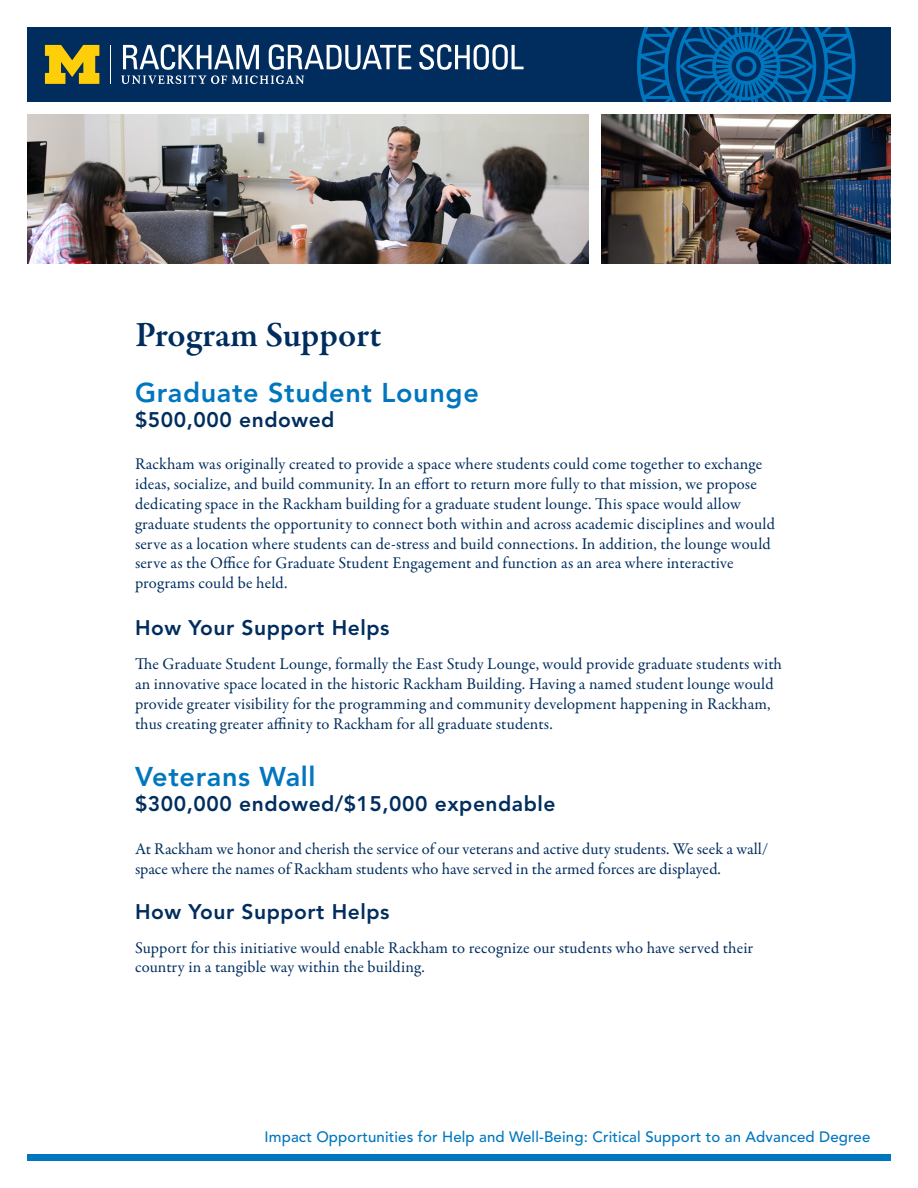
<style>
.page{position:relative;width:918px;height:1188px;background:#fff}
.page>*{position:absolute;margin:0;border:0;box-sizing:border-box;transform-origin:0 0}
.t1{font:600 36px "Garamond Premr Pro";color:#002d5e}
.t2{font:800 27px "Avenir LT Std";letter-spacing:.025em;color:#0076be}
.t3{font:800 21px "Avenir LT Std";letter-spacing:.025em;color:#002d5e}
.t4{font:16.5px/19.8px "Garamond Premr Pro";letter-spacing:.005em;color:#002d5e}
.t5{font:500 15px "Avenir LT Std";letter-spacing:.01em;color:#0076be}
</style>
<div class="page">
<div style="left:27px;top:1155px;width:864px;height:6px;background:#0076be"></div>
<div style="left:27px;top:27px;width:864px;height:75px;background:#002d5e"></div>
<svg style="left:419px;top:44px;width:105px;height:26px"></svg>
<hr style="left:110px;top:45px;width:1px;height:39px;background:#fff">
<svg style="left:45px;top:45px;width:54px;height:39px"></svg>
<svg style="left:121px;top:44px;width:290px;height:40px"></svg>
<svg style="left:637px;top:27px;width:218px;height:75px"></svg>
<img style="left:27px;top:114px;width:562px;height:150px">
<img style="left:602px;top:114px;width:289px;height:150px">
<p class="t1" style="left:135px;top:313px;width:248px">Program Support</p>
<p class="t2" style="left:135px;top:376px;width:345px">Graduate Student Lounge</p>
<p class="t3" style="left:135px;top:407px;width:201px">$500,000 endowed</p>
<p class="t4" style="left:135px;top:455px;width:641px">Rackham was originally created to provide a space where students could come together to exchange ideas, socialize, and build community. In an effort to return more fully to that mission, we propose dedicating space in the Rackham building for a graduate student lounge. This space would allow graduate students the opportunity to connect both within and across academic disciplines and would serve as a location where students can de-stress and build connections. In addition, the lounge would serve as the Office for Graduate Student Engagement and function as an area where interactive programs could be held.</p>
<p class="t3" style="left:135px;top:616px;width:256px">How Your Support Helps</p>
<p class="t4" style="left:135px;top:654px;width:649px">The Graduate Student Lounge, formally the East Study Lounge, would provide graduate students with an innovative space located in the historic Rackham Building. Having a named student lounge would provide greater visibility for the programming and community development happening in Rackham, thus creating greater affinity to Rackham for all graduate students.</p>
<p class="t2" style="left:135px;top:761px;width:182px">Veterans Wall</p>
<p class="t3" style="left:135px;top:792px;width:422px">$300,000 endowed/$15,000 expendable</p>
<p class="t4" style="left:135px;top:839px;width:635px">At Rackham we honor and cherish the service of our veterans and active duty students. We seek a wall/ space where the names of Rackham students who have served in the armed forces are displayed.</p>
<p class="t3" style="left:135px;top:899px;width:256px">How Your Support Helps</p>
<p class="t4" style="left:135px;top:938px;width:620px">Support for this initiative would enable Rackham to recognize our students who have served their country in a tangible way within the building.</p>
<p class="t5" style="left:264px;top:1128px;width:608px">Impact Opportunities for Help and Well-Being: Critical Support to an Advanced Degree</p>
</div>
